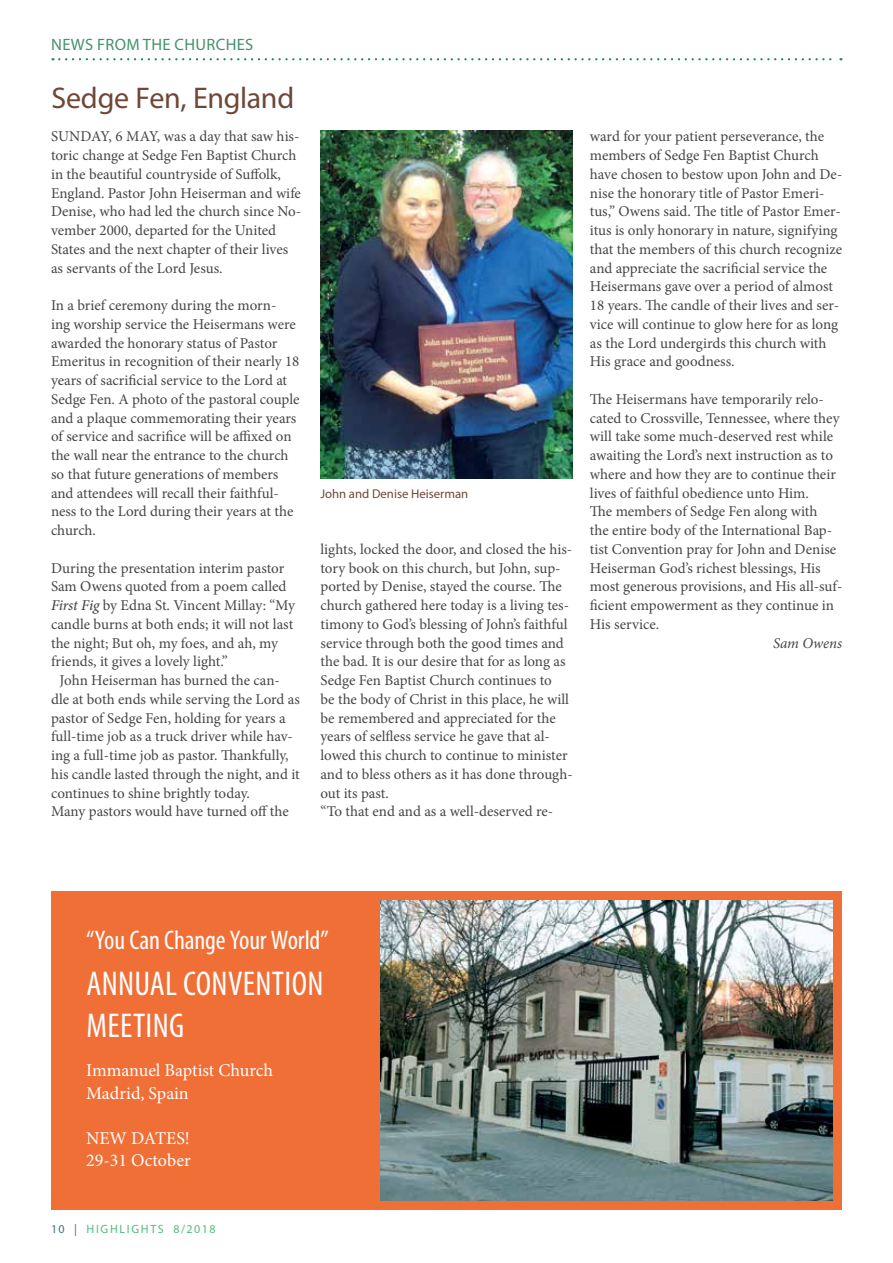
<style>
.page{position:relative;width:893px;height:1263px;background:#fff}
.page>*{position:absolute;margin:0;border:0;box-sizing:border-box;transform-origin:0 0}
.t1{font:condensed 34.5px/41.4px "Myriad Pro";letter-spacing:.01em;color:#fff}
.t2{font:30px "Myriad Pro";letter-spacing:-.01em;color:#6e4737}
.t3{font:condensed 27px "Myriad Pro";letter-spacing:-.005em;color:#fff}
.t4{font:18px/22.5px "Minion Pro";color:#fff}
.t5{font:16.5px "Myriad Pro";letter-spacing:.02em;color:#45926d}
.t6{font:15px/18.8px "Minion Pro";color:#464547}
.t7{font:italic 15px "Minion Pro";color:#464547}
.t8{font:12.75px "Myriad Pro";color:#6e4737}
.t9{font:12px "Myriad Pro";letter-spacing:.14em;color:#51bc7f}
.s1{font-weight:500;font-style:italic}
.s2{color:#467082}
</style>
<div class="page">
<svg style="left:53px;top:58px;width:788px;height:2px"></svg>
<img style="left:320px;top:130px;width:253px;height:349px">
<div style="left:51px;top:891px;width:791px;height:319px;background:#f06f37"></div>
<img style="left:381px;top:901px;width:451px;height:300px">
<p class="t5" style="left:51px;top:34px;width:204px">NEWS FROM THE CHURCHES</p>
<h2 class="t2" style="left:51px;top:79px;width:244px">Sedge Fen, England</h2>
<p class="t6" style="left:51px;top:127px;width:252px">SUNDAY, 6 MAY, was a day that saw his&shy;toric change at Sedge Fen Baptist Church in the beautiful countryside of Suffolk, England. Pastor John Heiserman and wife Denise, who had led the church since No&shy;vember 2000, departed for the United States and the next chapter of their lives as servants of the Lord Jesus.</p>
<p class="t6" style="left:51px;top:296px;width:250px">In a brief ceremony during the morn-<br>ing worship service the Heisermans were awarded the honorary status of Pastor Emeritus in recognition of their nearly 18 years of sacrificial service to the Lord at Sedge Fen. A photo of the pastoral couple and a plaque commemorating their years of service and sacrifice will be affixed on the wall near the entrance to the church so that future generations of members and attendees will recall their faithful&shy;ness to the Lord during their years at the church.</p>
<p class="t6" style="left:51px;top:558px;width:235px">During the presentation interim pastor</p>
<p class="t6" style="left:51px;top:577px;width:237px">Sam Owens quoted from a poem called</p>
<p class="t6" style="left:51px;top:596px;width:245px"><span class="s1">First Fig</span> by Edna St. Vincent Millay: “My</p>
<p class="t6" style="left:51px;top:615px;width:244px">candle burns at both ends; it will not last</p>
<p class="t6" style="left:51px;top:633px;width:228px">the night; But oh, my foes, and ah, my</p>
<p class="t6" style="left:51px;top:652px;width:178px">friends, it gives a lovely light.”</p>
<p class="t6" style="left:60px;top:671px;width:222px">John Heiserman has burned the can-</p>
<p class="t6" style="left:51px;top:690px;width:250px">dle at both ends while serving the Lord as</p>
<p class="t6" style="left:51px;top:708px;width:236px">pastor of Sedge Fen, holding for years a</p>
<p class="t6" style="left:51px;top:727px;width:243px">full-time job as a truck driver while hav-</p>
<p class="t6" style="left:51px;top:746px;width:239px">ing a full-time job as pastor. Thankfully,</p>
<p class="t6" style="left:51px;top:765px;width:250px">his candle lasted through the night, and it</p>
<p class="t6" style="left:51px;top:783px;width:200px">continues to shine brightly today.</p>
<p class="t6" style="left:51px;top:802px;width:239px">Many pastors would have turned off the</p>
<p class="t8" style="left:320px;top:485px;width:150px">John and Denise Heiserman</p>
<p class="t6" style="left:320px;top:540px;width:254px">lights, locked the door, and closed the his&shy;tory book on this church, but John, sup&shy;ported by Denise, stayed the course. The church gathered here today is a living tes&shy;timony to God’s blessing of John’s faithful service through both the good times and the bad. It is our desire that for as long as Sedge Fen Baptist Church continues to<br>be the body of Christ in this place, he will be remembered and appreciated for the years of selfless service he gave that al&shy;lowed this church to continue to minister and to bless others as it has done through&shy;out its past.<br>“To that end and as a well-deserved re-</p>
<p class="t6" style="left:590px;top:127px;width:254px">ward for your patient perseverance, the members of Sedge Fen Baptist Church have chosen to bestow upon John and De&shy;nise the honorary title of Pastor Emeri&shy;tus,” Owens said. The title of Pastor Emer&shy;itus is only honorary in nature, signifying that the members of this church recognize and appreciate the sacrificial service the Heisermans gave over a period of almost 18 years. The candle of their lives and ser&shy;vice will continue to glow here for as long as the Lord undergirds this church with His grace and goodness.</p>
<p class="t6" style="left:590px;top:390px;width:254px">The Heisermans have temporarily relo&shy;cated to Crossville, Tennessee, where they will take some much-deserved rest while awaiting the Lord’s next instruction as to where and how they are to continue their lives of faithful obedience unto Him.<br>The members of Sedge Fen along with<br>the entire body of the International Bap&shy;tist Convention pray for John and Denise Heiserman God’s richest blessings, His most generous provisions, and His all-suf&shy;ficient empowerment as they continue in His service.</p>
<p class="t7" style="left:773px;top:633px;width:71px">Sam Owens</p>
<h3 class="t3" style="left:86px;top:924px;width:244px">“You Can Change Your World”</h3>
<h1 class="t1" style="left:87px;top:963px;width:238px">ANNUAL CONVENTION<br>MEETING</h1>
<p class="t4" style="left:86px;top:1059px;width:188px">Immanuel Baptist Church<br>Madrid, Spain</p>
<p class="t4" style="left:86px;top:1127px;width:106px">NEW DATES!<br>29-31 October</p>
<p class="t9" style="left:51px;top:1222px;width:166px"><span class="s2">10 |</span> HIGHLIGHTS 8/2018</p>
</div>
